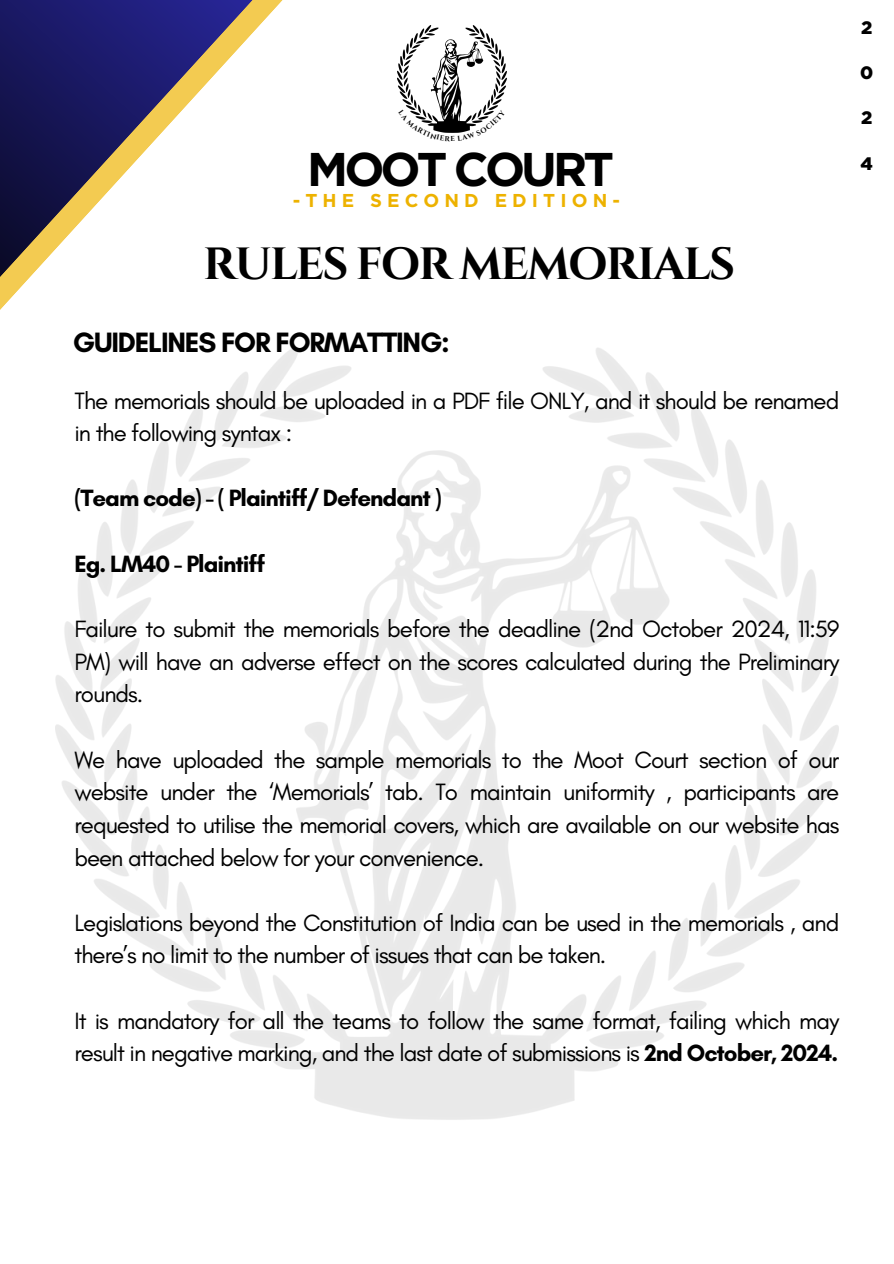
<style>
.page{position:relative;width:894px;height:1264px;background:#fff}
.page>*{position:absolute;margin:0;border:0;box-sizing:border-box;transform-origin:0 0}
.t1{font:700 47.25px "Gotham";letter-spacing:-.08em;color:#000}
.t2{font:700 45px "Cinzel";letter-spacing:-.04em;color:#000}
.t3{font:700 28.5px "Glacial Indifference";letter-spacing:-.04em;color:#000}
.t4{font:24px/32.7px "Glacial Indifference";letter-spacing:-.04em;color:#000}
.t5{font:700 24px "Glacial Indifference";letter-spacing:-.04em;color:#000}
.t6{font:700 18.6px "Gotham";letter-spacing:.275em;color:#edb200}
.t7{font:900 18px "Gotham";color:#000}
.s1{font-weight:700}
</style>
<div class="page">
<img style="left:56px;top:348px;width:781px;height:772px">
<svg style="left:56px;top:348px;width:319px;height:32px"></svg>
<svg style="left:0;top:0;width:360px;height:363px"></svg>
<img style="left:397px;top:25px;width:109px;height:84px">
<svg style="left:410px;top:109px;width:84px;height:24px"></svg>
<h1 class="t1" style="left:307px;top:141px;width:308px">MOOT COURT</h1>
<h5 class="t6" style="left:292px;top:189px;width:329px">-THE SECOND EDITION-</h5>
<h6 class="t2" style="left:203px;top:235px;width:533px">RULES FOR MEMORIALS</h6>
<p class="t3" style="left:73px;top:325px;width:378px">GUIDELINES FOR FORMATTING:</p>
<p class="t4" style="left:74px;top:384px;width:766px">The memorials should be uploaded in a PDF file ONLY, and it should be renamed in the following syntax :</p>
<p class="t5" style="left:74px;top:483px;width:368px">(Team code) - ( Plaintiff/ Defendant )</p>
<p class="t5" style="left:74px;top:549px;width:192px">Eg. LM40 - Plaintiff</p>
<p class="t4" style="left:74px;top:612px;width:766px;text-align:justify">Failure to submit the memorials before the deadline (2nd October 2024, 11:59<br>PM) will have an adverse effect on the scores calculated during the Preliminary rounds.</p>
<p class="t4" style="left:74px;top:742px;width:766px;text-align:justify">We have uploaded the sample memorials to the Moot Court section of our website under the ‘Memorials’ tab. To maintain uniformity , participants are requested to utilise the memorial covers, which are available on our website has been attached below for your convenience.</p>
<p class="t4" style="left:74px;top:906px;width:766px">Legislations beyond the Constitution of India can be used in the memorials , and there’s no limit to the number of issues that can be taken.</p>
<p class="t4" style="left:74px;top:1003px;width:766px">It is mandatory for all the teams to follow the same format, failing which may result in negative marking, and the last date of submissions is <span class="s1">2nd October, 2024.</span></p>
<p class="t7" style="left:860px;top:17px;width:13px">2</p>
<p class="t7" style="left:859px;top:62px;width:15px">0</p>
<p class="t7" style="left:860px;top:107px;width:13px">2</p>
<p class="t7" style="left:860px;top:152px;width:14px">4</p>
</div>
